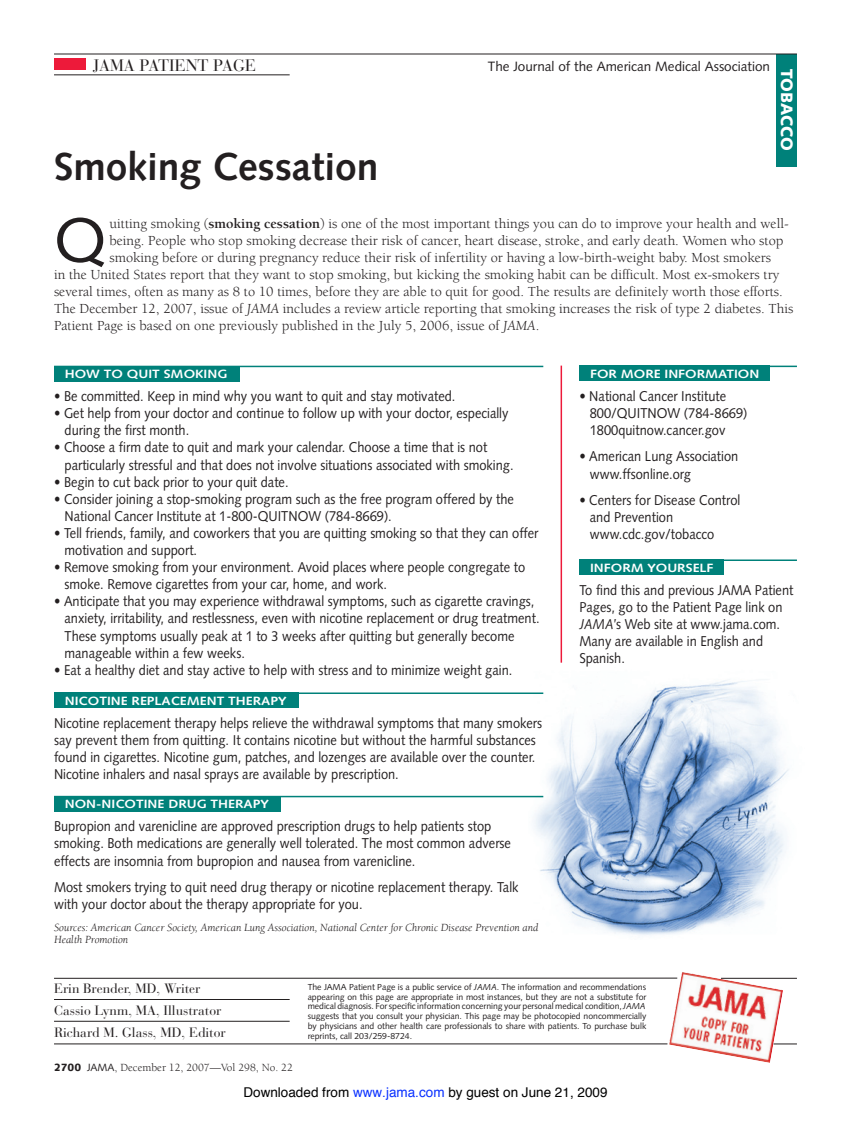
<style>
.page{position:relative;width:851px;height:1134px;background:#fff}
.page>*{position:absolute;margin:0;border:0;box-sizing:border-box;transform-origin:0 0}
.t1{font:62.7px "Syntax";color:#231f20}
.t2{font:700 39px "Syntax";color:#231f20}
.t3{font:16.5px "Bauer Bodoni";color:#231f20}
.t4{font:900 16.5px "Syntax";color:#fff}
.t5{font:14.25px/17.1px "Syntax";color:#231f20;scale:.9 1}
.t6{font:14.25px "Berkeley";color:#231f20}
.t7{font:13.5px/21.8px "Bauer Bodoni";color:#231f20}
.t8{font:13.5px "Helvetica";color:#000}
.t9{font:13.5px "Syntax";color:#231f20}
.t10{font:700 12px "Syntax";color:#fff;scale:1.15 1}
.t11{font:italic 11.25px/12px "Berkeley";color:#231f20}
.t12{font:11.25px "Berkeley";color:#231f20}
.t13{font:8.7px/9.8px "Syntax";letter-spacing:-.005em;color:#231f20;text-align:justify}
.s1{font-weight:700}
.s2{font-style:italic}
.s3{font-family:"Syntax";font-weight:900;font-size:10.5px}
.s4{font-family:"Syntax";font-size:10.5px}
.s5{color:#0a31ff}
</style>
<div class="page">
<img style="left:528px;top:680px;width:261px;height:255px">
<div style="left:776px;top:54px;width:20px;height:112px;background:#00817a"></div>
<div style="left:54px;top:59px;width:32px;height:11px;background:#ed1a3a"></div>
<hr style="left:54px;top:54px;width:742px;height:1px;background:#231f20">
<hr style="left:54px;top:75px;width:236px;height:1px;background:#231f20">
<div style="left:54px;top:366px;width:185px;height:15px;background:#00817a"></div>
<hr style="left:54px;top:366px;width:489px;height:1px;background:#00817a">
<div style="left:579px;top:366px;width:191px;height:15px;background:#00817a"></div>
<hr style="left:579px;top:366px;width:217px;height:1px;background:#00817a">
<div style="left:579px;top:560px;width:145px;height:15px;background:#00817a"></div>
<hr style="left:579px;top:560px;width:217px;height:1px;background:#00817a">
<hr style="left:54px;top:999px;width:236px;height:1px;background:#231f20">
<hr style="left:54px;top:1021px;width:236px;height:1px;background:#231f20">
<div style="left:54px;top:693px;width:244px;height:15px;background:#00817a"></div>
<hr style="left:54px;top:693px;width:489px;height:1px;background:#00817a">
<div style="left:54px;top:796px;width:226px;height:15px;background:#00817a"></div>
<hr style="left:54px;top:796px;width:489px;height:1px;background:#00817a">
<hr style="left:560px;top:366px;width:2px;height:297px;background:#ed1a3a">
<img style="left:668px;top:972px;width:115px;height:91px">
<hr style="left:54px;top:1044px;width:613px;height:1px;background:#231f20">
<hr style="left:54px;top:978px;width:623px;height:1px;background:#231f20">
<hr style="left:721px;top:978px;width:75px;height:1px;background:#231f20">
<svg style="left:773px;top:1044px;width:23px;height:1px"></svg>
<p class="t3" style="left:93px;top:55px;width:165px">JAMA PATIENT PAGE</p>
<p class="t9" style="left:488px;top:58px;width:284px">The Journal of the American Medical Association</p>
<p class="t4" style="left:796px;top:69px;width:84px;rotate:90deg">TOBACCO</p>
<h2 class="t2" style="left:54px;top:144px;width:326px">Smoking Cessation</h2>
<h1 class="t1" style="left:54px;top:203px;width:54px">Q</h1>
<p class="t6" style="left:109px;top:216px;width:680px">uitting smoking (<span class="s1">smoking cessation</span>) is one of the most important things you can do to improve your health and well-</p>
<p class="t6" style="left:109px;top:233px;width:675px">being. People who stop smoking decrease their risk of cancer, heart disease, stroke, and early death. Women who stop</p>
<p class="t6" style="left:109px;top:250px;width:663px">smoking before or during pregnancy reduce their risk of infertility or having a low-birth-weight baby. Most smokers</p>
<p class="t6" style="left:54px;top:267px;width:726px">in the United States report that they want to stop smoking, but kicking the smoking habit can be difficult. Most ex-smokers try</p>
<p class="t6" style="left:54px;top:284px;width:730px">several times, often as many as 8 to 10 times, before they are able to quit for good. The results are definitely worth those efforts.</p>
<p class="t6" style="left:54px;top:301px;width:740px">The December 12, 2007, issue of <span class="s2">JAMA</span> includes a review article reporting that smoking increases the risk of type 2 diabetes. This</p>
<p class="t6" style="left:54px;top:318px;width:487px">Patient Page is based on one previously published in the July 5, 2006, issue of <span class="s2">JAMA</span>.</p>
<p class="t10" style="left:65px;top:367px;width:143px">HOW TO QUIT SMOKING</p>
<p class="t10" style="left:590px;top:367px;width:149px">FOR MORE INFORMATION</p>
<p class="t5" style="left:590px;top:388px;width:177px;text-indent:-10px">• National Cancer Institute<br>800/QUITNOW (784-8669)<br>1800quitnow.cancer.gov</p>
<p class="t5" style="left:590px;top:448px;width:166px;text-indent:-10px">• American Lung Association www.ffsonline.org</p>
<p class="t5" style="left:590px;top:491px;width:169px;text-indent:-10px">• Centers for Disease Control and Prevention www.cdc.gov/tobacco</p>
<p class="t10" style="left:590px;top:561px;width:109px">INFORM YOURSELF</p>
<p class="t5" style="left:579px;top:582px;width:239px">To find this and previous JAMA Patient<br>Pages, go to the Patient Page link on<br><span class="s2">JAMA</span>’s Web site at www.jama.com.<br>Many are available in English and<br>Spanish.</p>
<p class="t5" style="left:54px;top:388px;width:447px">• Be committed. Keep in mind why you want to quit and stay motivated.</p>
<p class="t5" style="left:64px;top:405px;width:495px;text-indent:-10px">• Get help from your doctor and continue to follow up with your doctor, especially during the first month.</p>
<p class="t5" style="left:64px;top:439px;width:500px;text-indent:-10px">• Choose a firm date to quit and mark your calendar. Choose a time that is not particularly stressful and that does not involve situations associated with smoking.</p>
<p class="t5" style="left:54px;top:473px;width:262px">• Begin to cut back prior to your quit date.</p>
<p class="t5" style="left:64px;top:490px;width:501px;text-indent:-10px">• Consider joining a stop-smoking program such as the free program offered by the<br>National Cancer Institute at 1-800-QUITNOW (784-8669).</p>
<p class="t5" style="left:64px;top:525px;width:528px;text-indent:-10px">• Tell friends, family, and coworkers that you are quitting smoking so that they can offer motivation and support.</p>
<p class="t5" style="left:64px;top:559px;width:513px;text-indent:-10px">• Remove smoking from your environment. Avoid places where people congregate to smoke. Remove cigarettes from your car, home, and work.</p>
<p class="t5" style="left:64px;top:593px;width:529px;text-indent:-10px">• Anticipate that you may experience withdrawal symptoms, such as cigarette cravings, anxiety, irritability, and restlessness, even with nicotine replacement or drug treatment.<br>These symptoms usually peak at 1 to 3 weeks after quitting but generally become manageable within a few weeks.</p>
<p class="t5" style="left:54px;top:661px;width:511px">• Eat a healthy diet and stay active to help with stress and to minimize weight gain.</p>
<p class="t10" style="left:65px;top:694px;width:194px">NICOTINE REPLACEMENT THERAPY</p>
<p class="t5" style="left:54px;top:715px;width:544px">Nicotine replacement therapy helps relieve the withdrawal symptoms that many smokers say prevent them from quitting. It contains nicotine but without the harmful substances found in cigarettes. Nicotine gum, patches, and lozenges are available over the counter.<br>Nicotine inhalers and nasal sprays are available by prescription.</p>
<p class="t10" style="left:65px;top:797px;width:179px">NON-NICOTINE DRUG THERAPY</p>
<p class="t5" style="left:54px;top:818px;width:509px">Bupropion and varenicline are approved prescription drugs to help patients stop smoking. Both medications are generally well tolerated. The most common adverse effects are insomnia from bupropion and nausea from varenicline.</p>
<p class="t5" style="left:54px;top:878px;width:517px">Most smokers trying to quit need drug therapy or nicotine replacement therapy. Talk with your doctor about the therapy appropriate for you.</p>
<p class="t11" style="left:54px;top:922px;width:486px">Sources: American Cancer Society, American Lung Association, National Center for Chronic Disease Prevention and<br>Health Promotion</p>
<p class="t13" style="left:308px;top:982px;width:340px">The JAMA Patient Page is a public service of <span class="s2">JAMA</span>. The information and recommendations appearing on this page are appropriate in most instances, but they are not a substitute for medical diagnosis. For specific information concerning your personal medical condition, <span class="s2">JAMA </span>suggests that you consult your physician. This page may be photocopied noncommercially by physicians and other health care professionals to share with patients. To purchase bulk reprints, call 203/259-8724.</p>
<p class="t7" style="left:54px;top:978px;width:173px">Erin Brender, MD, Writer<br>Cassio Lynm, MA, Illustrator<br>Richard M. Glass, MD, Editor</p>
<p class="t12" style="left:54px;top:1062px;width:240px"><span class="s3">2700</span> <span class="s4">JAMA</span>, December 12, 2007—Vol 298, No. 22</p>
<p class="t8" style="left:243px;top:1086px;width:365px">Downloaded from <span class="s5">www.jama.com</span> by guest on June 21, 2009</p>
</div>
